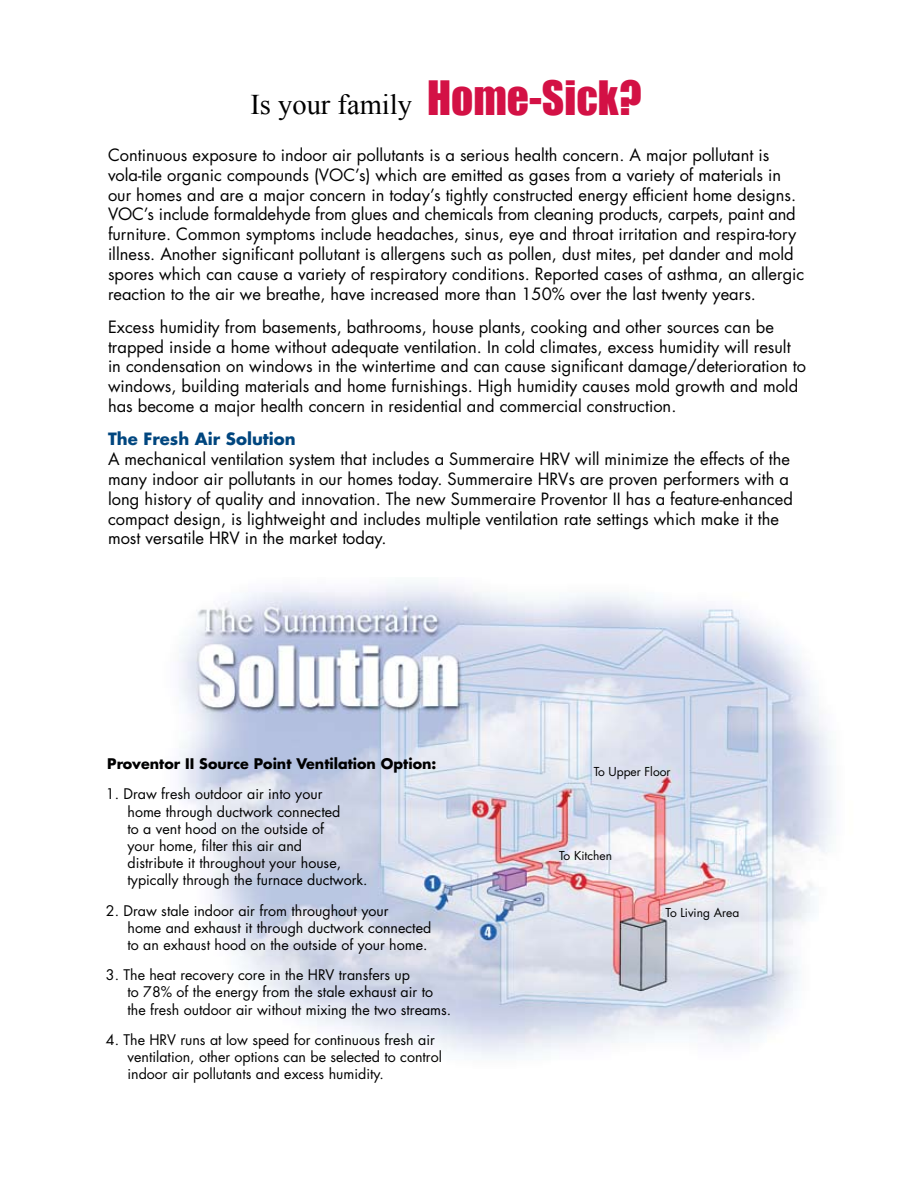
<style>
.page{position:relative;width:918px;height:1188px;background:#fff}
.page>*{position:absolute;margin:0;border:0;box-sizing:border-box;transform-origin:0 0}
.t1{font:28.5px "Times New Roman";color:#000}
.t2{font:16.5px/19.8px "Futura LT";color:#000}
.t3{font:700 16.5px "Futura LT";color:#00467f}
.t4{font:14.25px/17.1px "Futura LT";color:#000}
.t5{font:700 14.25px "Futura LT";color:#000}
.t6{font:12px "Futura LT";color:#000}
.s1{font-family:"Impact";font-size:43.5px;color:#d31145}
</style>
<div class="page">
<img style="left:179px;top:583px;width:655px;height:475px">
<h1 class="t1" style="left:250px;top:86px;width:393px">Is your family <span class="s1">Home-Sick?</span></h1>
<p class="t2" style="left:108px;top:145px;width:698px">Continuous exposure to indoor air pollutants is a serious health concern. A major pollutant is vola-tile organic compounds (VOC’s) which are emitted as gases from a variety of materials in our homes and are a major concern in today’s tightly constructed energy efficient home designs.<br>VOC’s include formaldehyde from glues and chemicals from cleaning products, carpets, paint and furniture. Common symptoms include headaches, sinus, eye and throat irritation and respira-tory illness. Another significant pollutant is allergens such as pollen, dust mites, pet dander and mold spores which can cause a variety of respiratory conditions. Reported cases of asthma, an allergic reaction to the air we breathe, have increased more than 150% over the last twenty years.</p>
<p class="t2" style="left:108px;top:317px;width:700px">Excess humidity from basements, bathrooms, house plants, cooking and other sources can be trapped inside a home without adequate ventilation. In cold climates, excess humidity will result in condensation on windows in the wintertime and can cause significant damage/deterioration to windows, building materials and home furnishings. High humidity causes mold growth and mold has become a major health concern in residential and commercial construction.</p>
<p class="t3" style="left:108px;top:428px;width:189px">The Fresh Air Solution</p>
<p class="t2" style="left:108px;top:449px;width:687px">A mechanical ventilation system that includes a Summeraire HRV will minimize the effects of the many indoor air pollutants in our homes today. Summeraire HRVs are proven performers with a long history of quality and innovation. The new Summeraire Proventor II has a feature-enhanced compact design, is lightweight and includes multiple ventilation rate settings which make it the most versatile HRV in the market today.</p>
<p class="t5" style="left:107px;top:754px;width:331px">Proventor II Source Point Ventilation Option:</p>
<p class="t4" style="left:127px;top:786px;width:242px;text-indent:-22px">1. Draw fresh outdoor air into your<br>home through ductwork connected<br>to a vent hood on the outside of<br>your home, filter this air and<br>distribute it throughout your house, typically through the furnace ductwork.</p>
<p class="t4" style="left:127px;top:902px;width:305px;text-indent:-22px">2. Draw stale indoor air from throughout your<br>home and exhaust it through ductwork connected to an exhaust hood on the outside of your home.</p>
<p class="t4" style="left:127px;top:967px;width:325px;text-indent:-22px">3. The heat recovery core in the HRV transfers up<br>to 78% of the energy from the stale exhaust air to the fresh outdoor air without mixing the two streams.</p>
<p class="t4" style="left:127px;top:1032px;width:316px;text-indent:-22px">4. The HRV runs at low speed for continuous fresh air ventilation, other options can be selected to control indoor air pollutants and excess humidity.</p>
<p class="t6" style="left:594px;top:764px;width:78px">To Upper Floor</p>
<p class="t6" style="left:559px;top:848px;width:54px">To Kitchen</p>
<p class="t6" style="left:666px;top:905px;width:75px">To Living Area</p>
</div>
